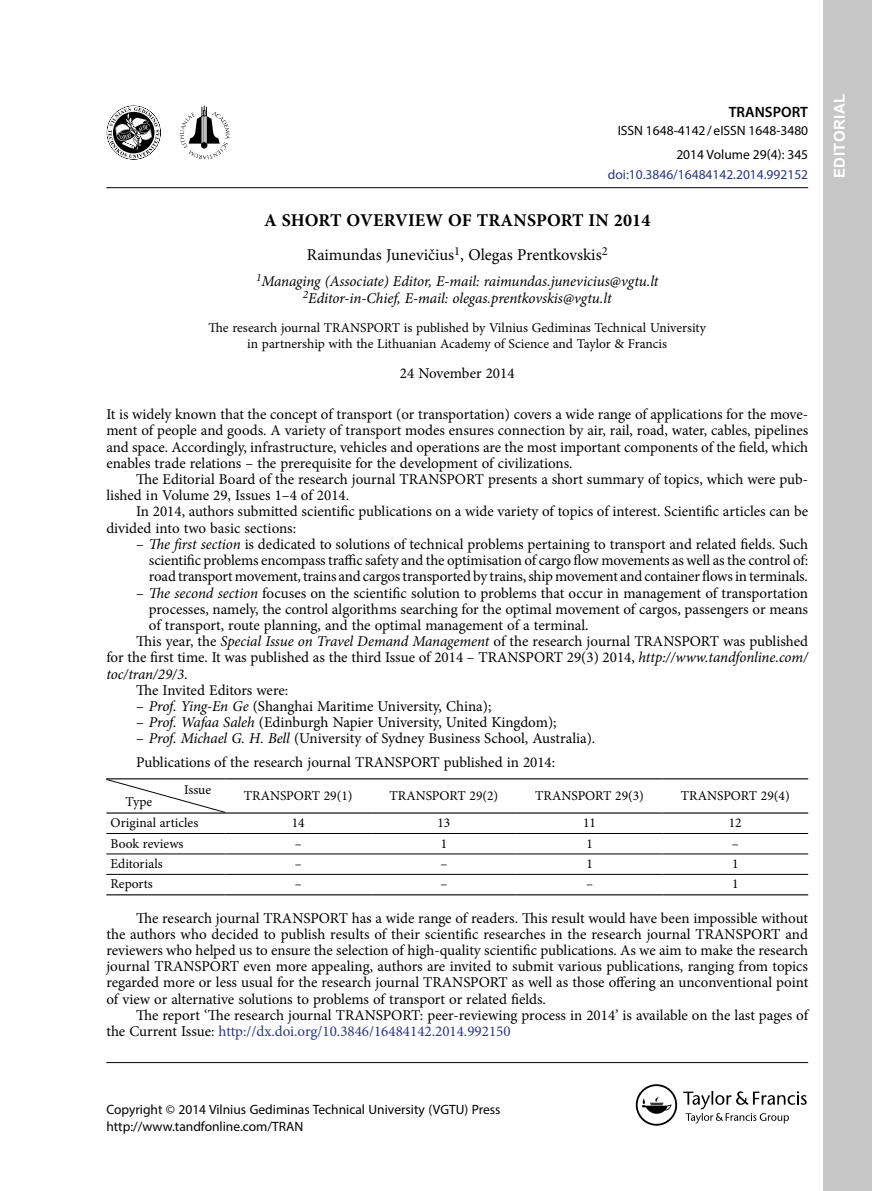
<style>
.page{position:relative;width:872px;height:1191px;background:#fff}
.page>*{position:absolute;margin:0;border:0;box-sizing:border-box;transform-origin:0 0}
.t1{font:700 18px "Min Symb";letter-spacing:.01em;color:#000}
.t2{font:16.5px "Min Symb";letter-spacing:-.005em;color:#000}
.t3{font:15px/16.2px "Min Symb";letter-spacing:-.005em;color:#000}
.t4{font:italic 15px/17.2px "Min Symb";letter-spacing:-.01em;color:#000;text-align:center}
.t5{font:600 15px "Myriad Pro";color:#000}
.t6{font:700 15px "Arial";letter-spacing:.035em;color:#fff}
.t7{font:13.5px/15.9px "Min Symb";color:#000;text-align:center}
.t8{font:13.5px/23.9px "Myriad Pro";color:#000;text-align:right}
.t9{font:13.5px "Myriad Pro";color:#283583}
.s1{font-family:"Minion Pro"}
.s2{font-style:italic}
.s3{font-style:normal}
.s4{color:#283583}
</style>
<div class="page">
<hr style="left:106px;top:187px;width:702px;height:1px;background:#000">
<hr style="left:106px;top:1062px;width:702px;height:1px;background:#000">
<svg style="left:636px;top:1084px;width:41px;height:41px"></svg>
<svg style="left:683px;top:1091px;width:123px;height:32px"></svg>
<svg style="left:107px;top:106px;width:54px;height:54px"></svg>
<svg style="left:180px;top:106px;width:50px;height:53px"></svg>
<hr style="left:106px;top:833px;width:119px;height:1px;background:#000">
<hr style="left:225px;top:833px;width:146px;height:1px;background:#000">
<hr style="left:371px;top:833px;width:146px;height:1px;background:#000">
<hr style="left:517px;top:833px;width:145px;height:1px;background:#000">
<hr style="left:662px;top:833px;width:146px;height:1px;background:#000">
<hr style="left:106px;top:853px;width:119px;height:1px;background:#000">
<hr style="left:225px;top:853px;width:146px;height:1px;background:#000">
<hr style="left:371px;top:853px;width:146px;height:1px;background:#000">
<hr style="left:517px;top:853px;width:145px;height:1px;background:#000">
<hr style="left:662px;top:853px;width:146px;height:1px;background:#000">
<hr style="left:106px;top:874px;width:119px;height:1px;background:#000">
<hr style="left:225px;top:874px;width:146px;height:1px;background:#000">
<hr style="left:371px;top:874px;width:146px;height:1px;background:#000">
<hr style="left:517px;top:874px;width:145px;height:1px;background:#000">
<hr style="left:662px;top:874px;width:146px;height:1px;background:#000">
<hr style="left:106px;top:812px;width:119px;height:1px;background:#000">
<hr style="left:225px;top:812px;width:146px;height:1px;background:#000">
<hr style="left:371px;top:812px;width:146px;height:1px;background:#000">
<hr style="left:517px;top:812px;width:145px;height:1px;background:#000">
<hr style="left:662px;top:812px;width:146px;height:1px;background:#000">
<hr style="left:106px;top:778px;width:119px;height:1px;background:#000">
<hr style="left:225px;top:778px;width:146px;height:1px;background:#000">
<hr style="left:371px;top:778px;width:146px;height:1px;background:#000">
<hr style="left:517px;top:778px;width:145px;height:1px;background:#000">
<hr style="left:662px;top:778px;width:146px;height:1px;background:#000">
<hr style="left:106px;top:894px;width:119px;height:1px;background:#000">
<hr style="left:225px;top:894px;width:146px;height:1px;background:#000">
<hr style="left:371px;top:894px;width:146px;height:1px;background:#000">
<hr style="left:517px;top:894px;width:145px;height:1px;background:#000">
<hr style="left:662px;top:894px;width:146px;height:1px;background:#000">
<svg style="left:106px;top:779px;width:119px;height:33px"></svg>
<div style="left:823px;top:0;width:49px;height:1191px;background:#c6c6c6"></div>
<p class="t5" style="left:728px;top:102px;width:81px">TRANSPORT</p>
<p class="t8" style="left:617px;top:119px;width:192px">ISSN 1648-4142/eISSN 1648-3480<br>2014 Volume 29(4): 345</p>
<p class="t9" style="left:608px;top:166px;width:202px">doi:10.3846/16484142.2014.992152</p>
<p class="t1" style="left:264px;top:207px;width:388px">A SHORT OVERVIEW OF TRANSPORT IN 2014</p>
<p class="t2" style="left:307px;top:244px;width:302px">Raimundas Junevičius<sup>1</sup>, Olegas Prentkovskis<sup>2</sup></p>
<p class="t4" style="left:256px;top:272px;width:404px"><sup>1</sup>Managing (Associate) Editor, E-mail: raimundas.junevicius@vgtu.lt<br><sup>2</sup>Editor-in-Chief, E-mail: olegas.prentkovskis@vgtu.lt</p>
<p class="t7" style="left:209px;top:319px;width:499px">The research journal TRANSPORT is published by Vilnius Gediminas Technical University in partnership with the Lithuanian Academy of Science and Taylor &amp; Francis</p>
<p class="t3" style="left:400px;top:365px;width:116px">24 November 2014</p>
<p class="t3" style="left:106px;top:406px;width:703px;text-align:justify">It is widely known that the concept of transport (or transportation) covers a wide range of applications for the move&shy;ment of people and goods. A variety of transport modes ensures connection by air, rail, road, water, cables, pipelines and space. Accordingly, infrastructure, vehicles and operations are the most important components of the field, which enables trade relations – the prerequisite for the development of civilizations.</p>
<p class="t3" style="left:106px;top:471px;width:703px;text-indent:30px">The Editorial Board of the research journal TRANSPORT presents a short summary of topics, which were pub&shy;lished in Volume 29, Issues 1–4 of 2014.</p>
<p class="t3" style="left:106px;top:503px;width:703px;text-indent:30px">In 2014, authors submitted scientific publications on a wide variety of topics of interest. Scientific articles can be divided into two basic sections:</p>
<p class="t3" style="left:149px;top:536px;width:661px;text-align:justify;text-indent:-13px"><span class="s1">–</span> <span class="s2">The first section</span> is dedicated to solutions of technical problems pertaining to transport and related fields. Such scientific problems encompass traffic safety and the optimisation of cargo flow movements as well as the control of: road transport movement, trains and cargos transported by trains, ship movement and container flows in terminals.</p>
<p class="t3" style="left:136px;top:584px;width:673px"><span class="s1">–</span> <span class="s2">The second section</span> focuses on the scientific solution to problems that occur in management of transportation</p>
<p class="t3" style="left:149px;top:601px;width:660px">processes, namely, the control algorithms searching for the optimal movement of cargos, passengers or means</p>
<p class="t3" style="left:149px;top:617px;width:441px">of transport, route planning, and the optimal management of a terminal.</p>
<p class="t3" style="left:136px;top:633px;width:673px">This year, the <span class="s2">Special Issue on Travel Demand Management</span> of the research journal TRANSPORT was published</p>
<p class="t3" style="left:106px;top:649px;width:703px">for the first time. It was published as the third Issue of 2014 – TRANSPORT 29(3) 2014, <span class="s2">http://www.tandfonline.com/</span></p>
<p class="t4" style="left:106px;top:665px;width:83px">toc/tran/29/3<span class="s3">.</span></p>
<p class="t3" style="left:136px;top:682px;width:154px">The Invited Editors were:</p>
<p class="t3" style="left:136px;top:698px;width:357px"><span class="s1">–</span> <span class="s2">Prof. Ying-En Ge</span> (Shanghai Maritime University, China);</p>
<p class="t3" style="left:136px;top:714px;width:422px"><span class="s1">–</span> <span class="s2">Prof. Wafaa Saleh</span> (Edinburgh Napier University, United Kingdom);</p>
<p class="t3" style="left:136px;top:726px;width:461px;line-height:23.9px"><span class="s1">–</span> <span class="s2">Prof. Michael G. H. Bell</span> (University of Sydney Business School, Australia).<br>Publications of the research journal TRANSPORT published in 2014:</p>
<p class="t7" style="left:184px;top:781px;width:28px">Issue</p>
<p class="t7" style="left:126px;top:793px;width:28px">Type</p>
<p class="t7" style="left:244px;top:788px;width:110px">TRANSPORT 29(1)</p>
<p class="t7" style="left:389px;top:788px;width:110px">TRANSPORT 29(2)</p>
<p class="t7" style="left:535px;top:788px;width:110px">TRANSPORT 29(3)</p>
<p class="t7" style="left:681px;top:788px;width:110px">TRANSPORT 29(4)</p>
<p class="t7" style="left:111px;top:815px;width:89px">Original articles</p>
<p class="t7" style="left:292px;top:815px;width:14px">14</p>
<p class="t7" style="left:437px;top:815px;width:14px">13</p>
<p class="t7" style="left:583px;top:815px;width:14px">11</p>
<p class="t7" style="left:729px;top:815px;width:14px">12</p>
<p class="t7" style="left:111px;top:835px;width:75px">Book reviews</p>
<p class="t7" style="left:295px;top:835px;width:9px">–</p>
<p class="t7" style="left:441px;top:835px;width:8px">1</p>
<p class="t7" style="left:586px;top:835px;width:8px">1</p>
<p class="t7" style="left:732px;top:835px;width:9px">–</p>
<p class="t7" style="left:111px;top:855px;width:54px">Editorials</p>
<p class="t7" style="left:295px;top:855px;width:9px">–</p>
<p class="t7" style="left:440px;top:855px;width:9px">–</p>
<p class="t7" style="left:586px;top:855px;width:8px">1</p>
<p class="t7" style="left:732px;top:855px;width:8px">1</p>
<p class="t7" style="left:110px;top:876px;width:44px">Reports</p>
<p class="t7" style="left:295px;top:876px;width:9px">–</p>
<p class="t7" style="left:440px;top:876px;width:9px">–</p>
<p class="t7" style="left:586px;top:876px;width:9px">–</p>
<p class="t7" style="left:732px;top:876px;width:8px">1</p>
<p class="t3" style="left:106px;top:909px;width:703px;text-align:justify;text-indent:30px">The research journal TRANSPORT has a wide range of readers. This result would have been impossible without the authors who decided to publish results of their scientific researches in the research journal TRANSPORT and reviewers who helped us to ensure the selection of high-quality scientific publications. As we aim to make the research journal TRANSPORT even more appealing, authors are invited to submit various publications, ranging from topics regarded more or less usual for the research journal TRANSPORT as well as those offering an unconventional point of view or alternative solutions to problems of transport or related fields.</p>
<p class="t3" style="left:106px;top:1007px;width:703px;text-indent:30px">The report ‘The research journal TRANSPORT: peer-reviewing process in 2014’ is available on the last pages of the Current Issue: <span class="s4">http://dx.doi.org/10.3846/16484142.2014.992150</span></p>
<p class="t6" style="left:829px;top:178px;width:86px;rotate:-90deg">EDITORIAL</p>
<p class="t8" style="left:106px;top:1101px;width:396px;line-height:16.2px;text-align:left">Copyright © 2014 Vilnius Gediminas Technical University (VGTU) Press http://www.tandfonline.com/TRAN</p>
</div>
